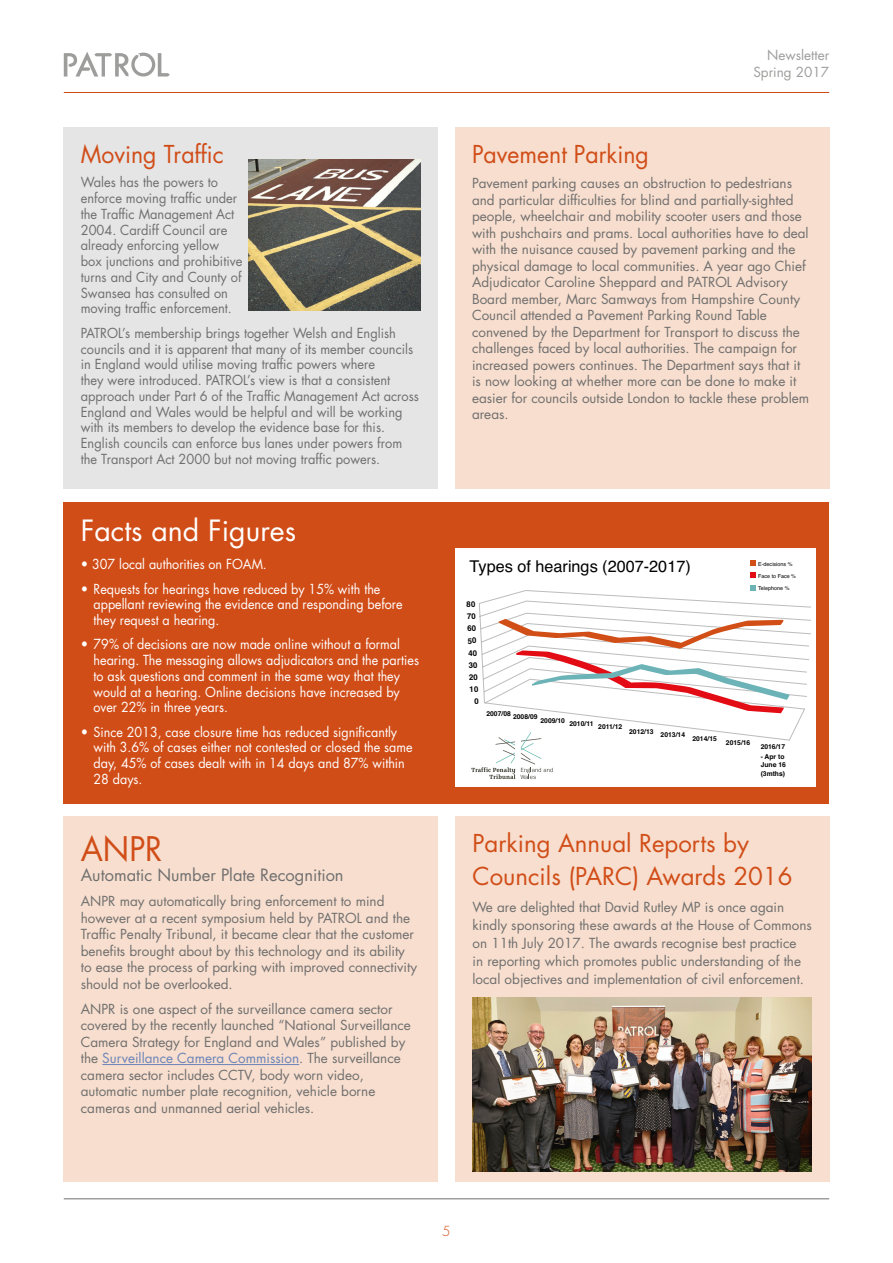
<style>
.page{position:relative;width:893px;height:1263px;background:#fff}
.page>*{position:absolute;margin:0;border:0;box-sizing:border-box;transform-origin:0 0}
.t1{font:33px "Futura";color:#d14d18;scale:.96 1}
.t2{font:28.5px "Futura";color:#fff}
.t3{font:24px/33px "Futura";color:#d14d18}
.t4{font:24px "Futura";color:#d14d18;scale:.96 1}
.t5{font:16.5px "Futura";color:#706f6f}
.t6{font:16.2px "Helvetica";color:#000}
.t7{font:13.5px/16.5px "Futura";color:#706f6f}
.t8{font:13.5px/15.8px "Futura";color:#706f6f;scale:.95 1}
.t9{font:13.5px/15.8px "Futura";color:#fff;scale:.93 1}
.t10{font:13.5px/16.2px "Futura";color:#9d9d9c;text-align:right}
.t11{font:300 13.5px "Futura";color:#d14d18}
.t12{font:700 7.95px/12.1px "Helvetica";color:#000;text-align:center}
.t13{font:700 6.75px/8.1px "Helvetica";color:#000}
.t14{font:5.4px "Helvetica";color:#000}
.s1{color:#6b84b9}
</style>
<div class="page">
<svg style="left:64px;top:52px;width:106px;height:25px"></svg>
<hr style="left:64px;top:92px;width:765px;height:1px;background:#d14d18">
<hr style="left:64px;top:1198px;width:765px;height:1px;background:#706f6f">
<div style="left:64px;top:502px;width:765px;height:302px;background:#d14d18"></div>
<div style="left:455px;top:549px;width:361px;height:238px;background:#fff"></div>
<svg style="left:750px;top:561px;width:5px;height:5px"></svg>
<svg style="left:750px;top:572px;width:5px;height:6px"></svg>
<svg style="left:750px;top:585px;width:5px;height:5px"></svg>
<svg style="left:479px;top:590px;width:332px;height:150px"></svg>
<svg style="left:499px;top:619px;width:290px;height:94px"></svg>
<svg style="left:471px;top:732px;width:82px;height:47px"></svg>
<div style="left:455px;top:816px;width:375px;height:366px;background:#f7dece"></div>
<img style="left:472px;top:997px;width:340px;height:175px">
<div style="left:64px;top:816px;width:374px;height:366px;background:#f7dece"></div>
<hr style="left:102px;top:1064px;width:197px;height:1px;background:#6b84b9">
<div style="left:455px;top:128px;width:374px;height:361px;background:#f7dece"></div>
<div style="left:64px;top:128px;width:374px;height:361px;background:#e5e5e5"></div>
<img style="left:249px;top:160px;width:172px;height:150px">
<h3 class="t4" style="left:81px;top:139px;width:151px">Moving Traffic</h3>
<p class="t8" style="left:81px;top:175px;width:172px">Wales has the powers to enforce moving traffic under the Traffic Management Act<br>2004. Cardiff Council are already enforcing yellow box junctions and prohibitive turns and City and County of<br>Swansea has consulted on moving traffic enforcement.</p>
<p class="t8" style="left:81px;top:325px;width:358px">PATROL’s membership brings together Welsh and English councils and it is apparent that many of its member councils in England would utilise moving traffic powers where<br>they were introduced. PATROL’s view is that a consistent approach under Part 6 of the Traffic Management Act across England and Wales would be helpful and will be working with its members to develop the evidence base for this.<br>English councils can enforce bus lanes under powers from the Transport Act 2000 but not moving traffic powers.</p>
<h2 class="t2" style="left:81px;top:512px;width:217px">Facts and Figures</h2>
<p class="t9" style="left:81px;top:557px;width:202px">• 307 local authorities on FOAM.</p>
<p class="t9" style="left:94px;top:581px;width:334px;text-indent:-13px">• Requests for hearings have reduced by 15% with the appellant reviewing the evidence and responding before they request a hearing.</p>
<p class="t9" style="left:94px;top:637px;width:352px;text-indent:-13px">• 79% of decisions are now made online without a formal hearing. The messaging allows adjudicators and the parties to ask questions and comment in the same way that they would at a hearing. Online decisions have increased by over 22% in three years.</p>
<p class="t9" style="left:94px;top:724px;width:345px;text-indent:-13px">• Since 2013, case closure time has reduced significantly with 3.6% of cases either not contested or closed the same day, 45% of cases dealt with in 14 days and 87% within 28 days.</p>
<h1 class="t1" style="left:81px;top:828px;width:87px">ANPR</h1>
<p class="t5" style="left:81px;top:864px;width:264px">Automatic Number Plate Recognition</p>
<p class="t7" style="left:81px;top:893px;width:338px">ANPR may automatically bring enforcement to mind however at a recent symposium held by PATROL and the Traffic Penalty Tribunal, it became clear that the customer benefits brought about by this technology and its ability to ease the process of parking with improved connectivity should not be overlooked.</p>
<p class="t7" style="left:81px;top:1000px;width:332px">ANPR is one aspect of the surveillance camera sector covered by the recently launched “National Surveillance Camera Strategy for England and Wales” published by the <span class="s1">Surveillance Camera Commission</span>. The surveillance camera sector includes CCTV, body worn video, automatic number plate recognition, vehicle borne cameras and unmanned aerial vehicles.</p>
<p class="t10" style="left:753px;top:47px;width:77px">Newsletter<br>Spring 2017</p>
<h3 class="t4" style="left:472px;top:139px;width:186px">Pavement Parking</h3>
<p class="t7" style="left:472px;top:175px;width:339px">Pavement parking causes an obstruction to pedestrians and particular difficulties for blind and partially-sighted people, wheelchair and mobility scooter users and those with pushchairs and prams. Local authorities have to deal with the nuisance caused by pavement parking and the physical damage to local communities. A year ago Chief Adjudicator Caroline Sheppard and PATROL Advisory Board member, Marc Samways from Hampshire County Council attended a Pavement Parking Round Table convened by the Department for Transport to discuss the challenges faced by local authorities. The campaign for increased powers continues. The Department says that it is now looking at whether more can be done to make it easier for councils outside London to tackle these problem areas.</p>
<p class="t6" style="left:470px;top:554px;width:223px">Types of hearings (2007-2017)</p>
<p class="t14" style="left:758px;top:560px;width:36px">E-decisions %</p>
<p class="t14" style="left:758px;top:572px;width:39px">Face to Face %</p>
<p class="t14" style="left:758px;top:584px;width:33px">Telephone %</p>
<p class="t12" style="left:466px;top:598px;width:10px;rotate:-2deg">80<br>70<br>60<br>50<br>40<br>30<br>20<br>10<br>0</p>
<p class="t13" style="left:486px;top:710px;width:26px">2007/08</p>
<p class="t13" style="left:513px;top:713px;width:26px">2008/09</p>
<p class="t13" style="left:540px;top:716px;width:26px">2009/10</p>
<p class="t13" style="left:569px;top:720px;width:26px">2010/11</p>
<p class="t13" style="left:598px;top:723px;width:26px">2011/12</p>
<p class="t13" style="left:629px;top:727px;width:26px">2012/13</p>
<p class="t13" style="left:661px;top:731px;width:26px">2013/14</p>
<p class="t13" style="left:692px;top:735px;width:26px">2014/15</p>
<p class="t13" style="left:726px;top:739px;width:26px">2015/16</p>
<p class="t13" style="left:761px;top:743px;width:26px">2016/17</p>
<p class="t13" style="left:761px;top:753px;width:27px">- Apr to<br>June 16 (3mths)</p>
<h3 class="t3" style="left:472px;top:827px;width:321px">Parking Annual Reports by<br>Councils (PARC) Awards 2016</h3>
<p class="t7" style="left:472px;top:898px;width:341px;line-height:18px">We are delighted that David Rutley MP is once again kindly sponsoring these awards at the House of Commons on 11th July 2017. The awards recognise best practice<br>in reporting which promotes public understanding of the local objectives and implementation of civil enforcement.</p>
<p class="t11" style="left:442px;top:1222px;width:10px">5</p>
</div>
